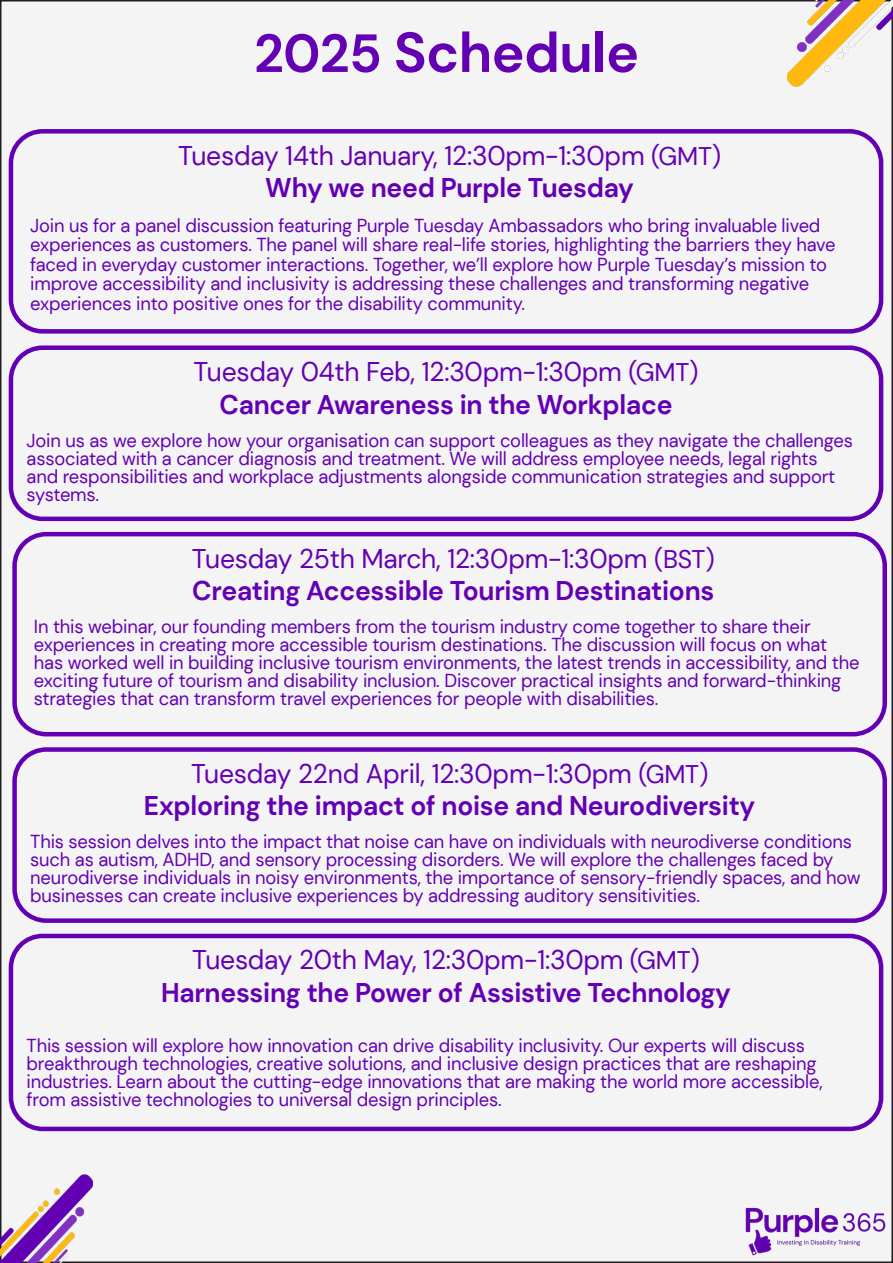
<style>
.page{position:relative;width:893px;height:1263px;background:#fff}
.page>*{position:absolute;margin:0;border:0;box-sizing:border-box;transform-origin:0 0}
.t1{font:700 56.25px "DM Sans";letter-spacing:-.01em;color:#6400b4}
.t2{font:27px "DM Sans";letter-spacing:-.01em;color:#6400b4}
.t3{font:700 27px "DM Sans";letter-spacing:-.01em;color:#6400b4}
.t4{font:18.75px/18px "DM Sans";letter-spacing:-.01em;color:#6400b4}
.s1{font-size:53.55px}
.s2{font-size:25.5px}
</style>
<div class="page">
<div style="left:1px;top:1px;width:891px;height:1261px;background:#f4f4f4"></div>
<img style="left:0;top:1153px;width:92px;height:110px">
<img style="left:787px;top:0;width:106px;height:91px">
<div style="left:9px;top:129px;width:874px;height:205px;border:4px solid #6400b4;border-radius:32px"></div>
<img style="left:744px;top:1207px;width:144px;height:56px">
<div style="left:9px;top:345px;width:874px;height:176px;border:4px solid #6400b4;border-radius:32px"></div>
<div style="left:12px;top:532px;width:875px;height:204px;border:4px solid #6400b4;border-radius:32px"></div>
<div style="left:12px;top:747px;width:875px;height:176px;border:4px solid #6400b4;border-radius:32px"></div>
<div style="left:9px;top:934px;width:874px;height:197px;border:4px solid #6400b4;border-radius:32px"></div>
<p class="t1" style="left:254px;top:17px;width:387px"><span class="s1">2025</span> Schedule</p>
<p class="t2" style="left:178px;top:139px;width:544px">Tuesday 14th January, 12:30pm-1:30pm <span class="s2">(GMT)</span></p>
<p class="t3" style="left:265px;top:171px;width:370px">Why we need Purple Tuesday</p>
<p class="t4" style="left:30px;top:215px;width:807px;line-height:19.5px">Join us for a panel discussion featuring Purple Tuesday Ambassadors who bring invaluable lived experiences as customers. The panel will share real-life stories, highlighting the barriers they have faced in everyday customer interactions. Together, we’ll explore how Purple Tuesday’s mission to improve accessibility and inclusivity is addressing these challenges and transforming negative experiences into positive ones for the disability community.</p>
<p class="t2" style="left:194px;top:355px;width:506px">Tuesday 04th Feb, 12:30pm-1:30pm <span class="s2">(GMT)</span></p>
<p class="t3" style="left:219px;top:387px;width:455px">Cancer Awareness in the Workplace</p>
<p class="t4" style="left:27px;top:431px;width:828px">Join us as we explore how your organisation can support colleagues as they navigate the challenges associated with a cancer diagnosis and treatment. We will address employee needs, legal rights and responsibilities and workplace adjustments alongside communication strategies and support systems.</p>
<p class="t2" style="left:192px;top:541px;width:524px">Tuesday 25th March, 12:30pm-1:30pm <span class="s2">(BST)</span></p>
<p class="t3" style="left:192px;top:574px;width:524px">Creating Accessible Tourism Destinations</p>
<p class="t4" style="left:34px;top:617px;width:827px">In this webinar, our founding members from the tourism industry come together to share their experiences in creating more accessible tourism destinations. The discussion will focus on what has worked well in building inclusive tourism environments, the latest trends in accessibility, and the exciting future of tourism and disability inclusion. Discover practical insights and forward-thinking strategies that can transform travel experiences for people with disabilities.</p>
<p class="t2" style="left:191px;top:757px;width:519px">Tuesday 22nd April, 12:30pm-1:30pm <span class="s2">(GMT)</span></p>
<p class="t3" style="left:144px;top:789px;width:613px">Exploring the impact of noise and Neurodiversity</p>
<p class="t4" style="left:30px;top:833px;width:832px">This session delves into the impact that noise can have on individuals with neurodiverse conditions such as autism, ADHD, and sensory processing disorders. We will explore the challenges faced by neurodiverse individuals in noisy environments, the importance of sensory-friendly spaces, and how businesses can create inclusive experiences by addressing auditory sensitivities.</p>
<p class="t2" style="left:192px;top:943px;width:509px">Tuesday 20th May, 12:30pm-1:30pm <span class="s2">(GMT)</span></p>
<p class="t3" style="left:161px;top:975px;width:572px">Harnessing the Power of Assistive Technology</p>
<p class="t4" style="left:27px;top:1037px;width:797px">This session will explore how innovation can drive disability inclusivity. Our experts will discuss breakthrough technologies, creative solutions, and inclusive design practices that are reshaping industries. Learn about the cutting-edge innovations that are making the world more accessible, from assistive technologies to universal design principles.</p>
</div>
